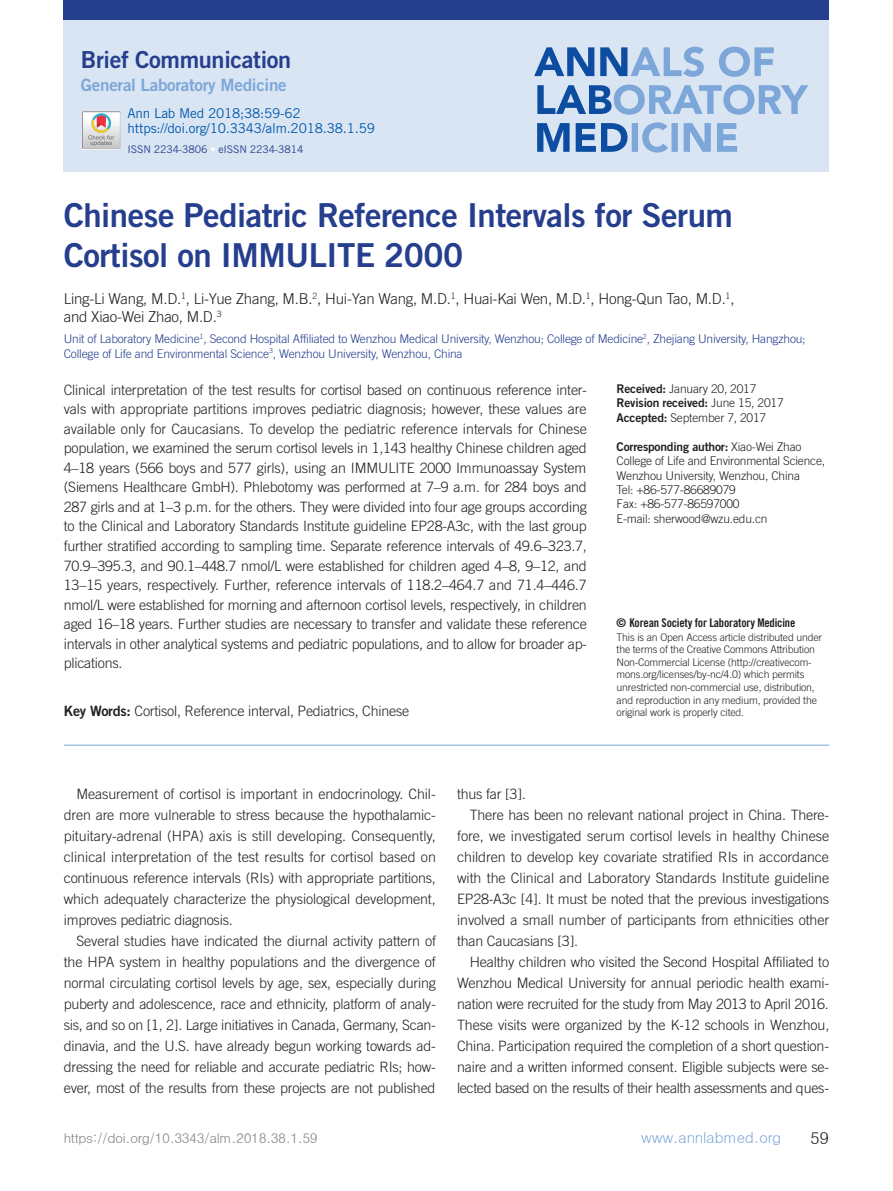
<style>
.page{position:relative;width:893px;height:1191px;background:#fff}
.page>*{position:absolute;margin:0;border:0;box-sizing:border-box;transform-origin:0 0}
.제목{font:33px/39.6px "Trade Gothic LT Std Bd 2";letter-spacing:-.015em;color:#253f8e}
.논문분류{font:23.4px "Trade Gothic LT Std Bd 2";letter-spacing:-.015em;color:#253f8e}
.논문소분류{font:16.95px "Trade Gothic LT Std Bd 2";letter-spacing:-.015em;color:#7ca7d8}
.URL{font:16.5px "Dotum";color:#231f20}
.저자{font:300 15px/18px "Trade Gothic LT Std";letter-spacing:-.015em;color:#231f20}
.URL-2{font:15px "Dotum";letter-spacing:-.02em;color:#7ca7d8}
.본문{font:300 14.25px/21px "Trade Gothic LT Std";letter-spacing:-.015em;color:#231f20;text-align:justify}
.초록{font:300 14.25px/19.5px "Trade Gothic LT Std";letter-spacing:-.015em;color:#231f20;text-align:justify}
.t1{font:13.5px "Dotum";letter-spacing:-.03em;color:#808285}
.DOI_단락{font:13.5px "Trade Gothic LT Std";letter-spacing:-.015em;color:#015aaa}
.서지단락{font:13.5px "Trade Gothic LT Std";letter-spacing:-.015em;color:#015aaa}
.소속{font:300 12px/14.4px "Trade Gothic LT Std";letter-spacing:-.015em;color:#253f8e}
.교신저자{font:300 12px/14.4px "Trade Gothic LT Std";letter-spacing:-.015em;color:#231f20}
.교신저자-2{font:12px "Trade Gothic LT Std Bd 2";letter-spacing:-.015em;color:#231f20}
.t2{font:12px "Trade Gothic LT Std Bd Cn 20";letter-spacing:-.015em;color:#231f20}
.t3{font:300 10.5px/12.6px "Trade Gothic LT Std";letter-spacing:-.015em;color:#231f20}
.ISSN{font:10.5px "Trade Gothic LT Std";letter-spacing:-.015em;color:#253f8e}
.s1{color:#fff}
.s2{font-family:"Trade Gothic LT Std Bd 2";font-weight:400}
.s3{font-family:"Trade Gothic LT Std";font-weight:300}
.s4{font-family:"Trade Gothic LT Std Bd 2"}
</style>
<div class="page">
<div style="left:64px;top:0;width:765px;height:172px;background:#dae5f4"></div>
<div style="left:64px;top:0;width:765px;height:19px;background:#253f8e"></div>
<svg style="left:537px;top:122px;width:200px;height:30px"></svg>
<svg style="left:537px;top:84px;width:271px;height:31px"></svg>
<svg style="left:534px;top:47px;width:240px;height:30px"></svg>
<hr style="left:64px;top:745px;width:765px;height:1px;background:#7ca7d8">
<svg style="left:82px;top:111px;width:38px;height:38px"></svg>
<p class="논문분류" style="left:81px;top:45px;width:212px">Brief Communication</p>
<p class="논문소분류" style="left:81px;top:75px;width:207px">General Laboratory Medicine</p>
<p class="서지단락" style="left:128px;top:105px;width:175px">Ann Lab Med 2018;38:59-62</p>
<p class="DOI_단락" style="left:128px;top:120px;width:249px">https://doi.org/10.3343/alm.2018.38.1.59</p>
<p class="ISSN" style="left:128px;top:143px;width:177px">ISSN 2234-3806 <span class="s1">•</span> eISSN 2234-3814</p>
<p class="제목" style="left:64px;top:195px;width:671px">Chinese Pediatric Reference Intervals for Serum<br>Cortisol on IMMULITE 2000</p>
<p class="저자" style="left:64px;top:290px;width:672px">Ling-Li Wang, M.D.<sup>1</sup>, Li-Yue Zhang, M.B.<sup>2</sup>, Hui-Yan Wang, M.D.<sup>1</sup>, Huai-Kai Wen, M.D.<sup>1</sup>, Hong-Qun Tao, M.D.<sup>1</sup>, and Xiao-Wei Zhao, M.D.<sup>3</sup></p>
<p class="소속" style="left:64px;top:332px;width:743px">Unit of Laboratory Medicine<sup>1</sup>, Second Hospital Affiliated to Wenzhou Medical University, Wenzhou; College of Medicine<sup>2</sup>, Zhejiang University, Hangzhou;<br>College of Life and Environmental Science<sup>3</sup>, Wenzhou University, Wenzhou, China</p>
<p class="초록" style="left:64px;top:380px;width:525px">Clinical interpretation of the test results for cortisol based on continuous reference inter&shy;vals with appropriate partitions improves pediatric diagnosis; however, these values are available only for Caucasians. To develop the pediatric reference intervals for Chinese population, we examined the serum cortisol levels in 1,143 healthy Chinese children aged 4–18 years (566 boys and 577 girls), using an IMMULITE 2000 Immunoassay System (Siemens Healthcare GmbH). Phlebotomy was performed at 7–9 a.m. for 284 boys and 287 girls and at 1–3 p.m. for the others. They were divided into four age groups according to the Clinical and Laboratory Standards Institute guideline EP28-A3c, with the last group further stratified according to sampling time. Separate reference intervals of 49.6–323.7, 70.9–395.3, and 90.1–448.7 nmol/L were established for children aged 4–8, 9–12, and 13–15 years, respectively. Further, reference intervals of 118.2–464.7 and 71.4–446.7 nmol/L were established for morning and afternoon cortisol levels, respectively, in children aged 16–18 years. Further studies are necessary to transfer and validate these reference intervals in other analytical systems and pediatric populations, and to allow for broader ap&shy;plications.</p>
<p class="초록" style="left:64px;top:700px;width:347px"><span class="s2">Key Words:</span> Cortisol, Reference interval, Pediatrics, Chinese</p>
<p class="교신저자" style="left:617px;top:381px;width:141px"><span class="s2">Received:</span> January 20, 2017</p>
<p class="교신저자-2" style="left:617px;top:396px;width:169px">Revision received: <span class="s3">June 15, 2017</span></p>
<p class="교신저자" style="left:617px;top:410px;width:151px"><span class="s2">Accepted:</span> September 7, 2017</p>
<p class="교신저자-2" style="left:617px;top:439px;width:187px">Corresponding author: <span class="s3">Xiao-Wei Zhao</span></p>
<p class="교신저자" style="left:617px;top:453px;width:210px">College of Life and Environmental Science,<br>Wenzhou University, Wenzhou, China</p>
<p class="교신저자" style="left:617px;top:482px;width:121px">Tel: +86-577-86689079</p>
<p class="교신저자" style="left:617px;top:496px;width:124px">Fax: +86-577-86597000</p>
<p class="교신저자" style="left:617px;top:511px;width:152px">E-mail: sherwood@wzu.edu.cn</p>
<p class="t2" style="left:617px;top:616px;width:180px"><span class="s4">©</span> Korean Society for Laboratory Medicine</p>
<p class="t3" style="left:617px;top:630px;width:207px">This is an Open Access article distributed under the terms of the Creative Commons Attribution Non-Commercial License (http://creativecom&shy;mons.org/licenses/by-nc/4.0) which permits</p>
<p class="t3" style="left:617px;top:681px;width:202px">unrestricted non-commercial use, distribution, and reproduction in any medium, provided the original work is properly cited.</p>
<p class="본문" style="left:64px;top:783px;width:374px;text-indent:13px">Measurement of cortisol is important in endocrinology. Chil&shy;dren are more vulnerable to stress because the hypothalamic&shy;pituitary-adrenal (HPA) axis is still developing. Consequently, clinical interpretation of the test results for cortisol based on continuous reference intervals (RIs) with appropriate partitions, which adequately characterize the physiological development, improves pediatric diagnosis.</p>
<p class="본문" style="left:64px;top:930px;width:374px;text-indent:13px">Several studies have indicated the diurnal activity pattern of the HPA system in healthy populations and the divergence of normal circulating cortisol levels by age, sex, especially during puberty and adolescence, race and ethnicity, platform of analy&shy;sis, and so on [1, 2]. Large initiatives in Canada, Germany, Scan&shy;dinavia, and the U.S. have already begun working towards ad&shy;dressing the need for reliable and accurate pediatric RIs; how&shy;ever, most of the results from these projects are not published</p>
<p class="본문" style="left:457px;top:783px;width:70px">thus far [3].</p>
<p class="본문" style="left:457px;top:804px;width:374px;text-indent:13px">There has been no relevant national project in China. There&shy;fore, we investigated serum cortisol levels in healthy Chinese children to develop key covariate stratified RIs in accordance with the Clinical and Laboratory Standards Institute guideline EP28-A3c [4]. It must be noted that the previous investigations involved a small number of participants from ethnicities other than Caucasians [3].</p>
<p class="본문" style="left:457px;top:951px;width:374px;text-indent:13px">Healthy children who visited the Second Hospital Affiliated to Wenzhou Medical University for annual periodic health exami&shy;nation were recruited for the study from May 2013 to April 2016.<br>These visits were organized by the K-12 schools in Wenzhou, China. Participation required the completion of a short question&shy;naire and a written informed consent. Eligible subjects were se&shy;lected based on the results of their health assessments and ques-</p>
<p class="t1" style="left:64px;top:1131px;width:256px">https://doi.org/10.3343/alm.2018.38.1.59</p>
<p class="URL-2" style="left:641px;top:1130px;width:142px">www.annlabmed.org</p>
<p class="URL" style="left:810px;top:1129px;width:20px">59</p>
</div>
